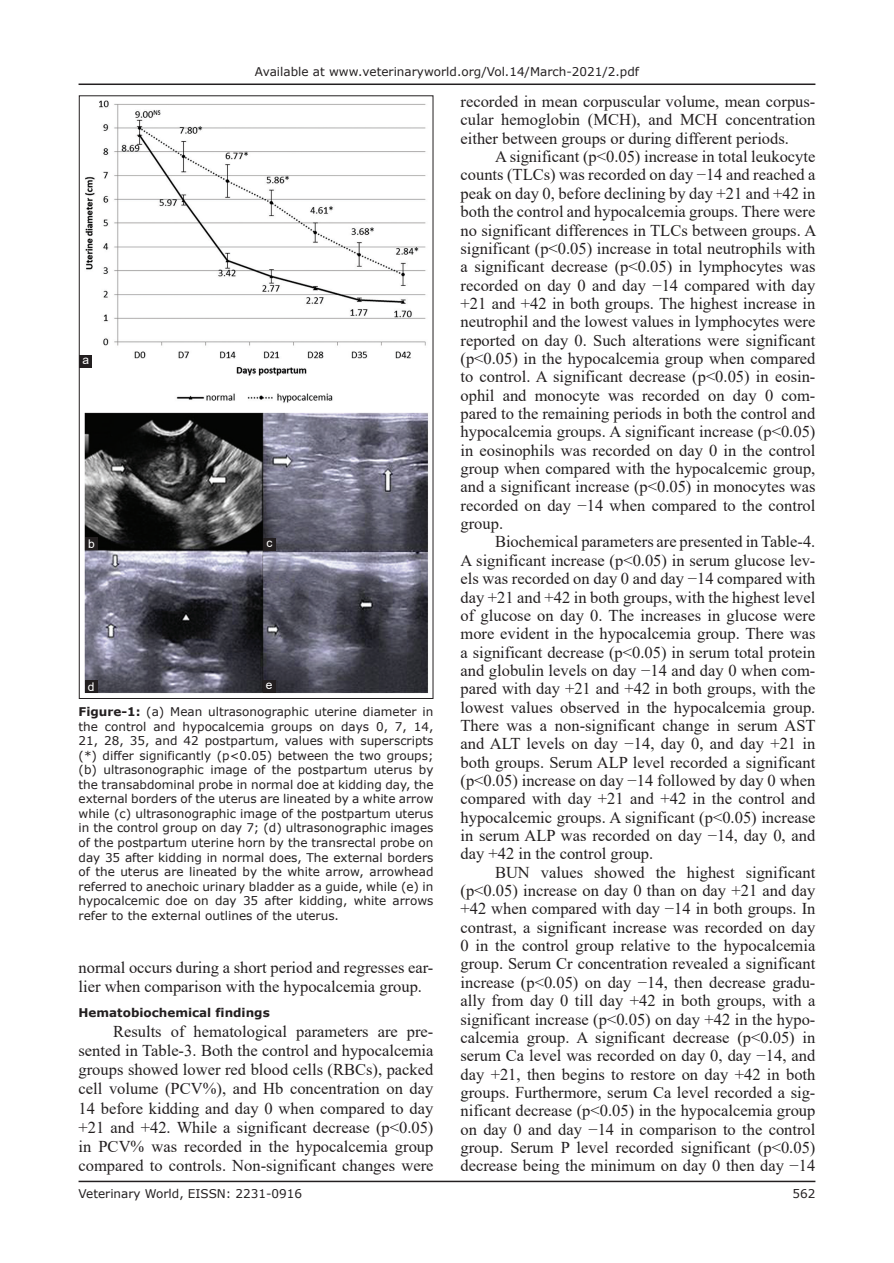
<style>
.page{position:relative;width:894px;height:1263px;background:#fff}
.page>*{position:absolute;margin:0;border:0;box-sizing:border-box;transform-origin:0 0}
.TX{font:16.5px/18.3px "Times New Roman";color:#231f20;text-align:justify}
.FGC{font:12px/14.5px "Verdana";color:#231f20;text-align:justify}
.t1{font:700 12px "Verdana";color:#231f20}
.LABEL{font:12px "Arial";color:#fff}
.s1{font-weight:700}
</style>
<div class="page">
<hr style="left:78px;top:1180px;width:737px;height:2px;background:#231f20">
<hr style="left:78px;top:83px;width:737px;height:2px;background:#231f20">
<img style="left:81px;top:100px;width:348px;height:593px">
<div style="left:85px;top:680px;width:13px;height:12px;background:#231f20"></div>
<div style="left:263px;top:537px;width:13px;height:13px;background:#231f20"></div>
<div style="left:85px;top:537px;width:13px;height:13px;background:#231f20"></div>
<div style="left:79px;top:355px;width:13px;height:12px;background:#231f20"></div>
<div style="left:263px;top:680px;width:12px;height:12px;background:#231f20"></div>
<p class="FGC" style="left:255px;top:64px;width:385px">Available at www.veterinaryworld.org/Vol.14/March-2021/2.pdf</p>
<p class="LABEL" style="left:82px;top:352px;width:8px">a</p>
<p class="LABEL" style="left:88px;top:535px;width:8px">b</p>
<p class="LABEL" style="left:266px;top:535px;width:7px">c</p>
<p class="LABEL" style="left:88px;top:678px;width:8px">d</p>
<p class="LABEL" style="left:266px;top:677px;width:8px">e</p>
<p class="FGC" style="left:78px;top:704px;width:356px"><span class="s1">Figure-1:</span> (a) Mean ultrasonographic uterine diameter in the control and hypocalcemia groups on days 0, 7, 14, 21, 28, 35, and 42 postpartum, values with superscripts (*) differ significantly (p&lt;0.05) between the two groups; (b) ultrasonographic image of the postpartum uterus by the transabdominal probe in normal doe at kidding day, the external borders of the uterus are lineated by a white arrow while (c) ultrasonographic image of the postpartum uterus in the control group on day 7; (d) ultrasonographic images of the postpartum uterine horn by the transrectal probe on day 35 after kidding in normal does, The external borders of the uterus are lineated by the white arrow, arrowhead referred to anechoic urinary bladder as a guide, while (e) in hypocalcemic doe on day 35 after kidding, white arrows refer to the external outlines of the uterus.</p>
<p class="TX" style="left:78px;top:957px;width:356px;line-height:19.2px">normal occurs during a short period and regresses ear&shy;lier when comparison with the hypocalcemia group.</p>
<h2 class="t1" style="left:78px;top:1004px;width:193px">Hematobiochemical findings</h2>
<p class="TX" style="left:78px;top:1021px;width:356px;line-height:19.2px;text-indent:34px">Results of hematological parameters are pre&shy;sented in Table-3. Both the control and hypocalcemia groups showed lower red blood cells (RBCs), packed cell volume (PCV%), and Hb concentration on day 14 before kidding and day 0 when compared to day +21 and +42. While a significant decrease (p˂0.05) in PCV% was recorded in the hypocalcemia group compared to controls. Non-significant changes were</p>
<p class="TX" style="left:460px;top:92px;width:356px">recorded in mean corpuscular volume, mean corpus&shy;cular hemoglobin (MCH), and MCH concentration either between groups or during different periods.</p>
<p class="TX" style="left:460px;top:147px;width:357px;text-indent:34px">A significant (p˂0.05) increase in total leukocyte counts (TLCs) was recorded on day −14 and reached a peak on day 0, before declining by day +21 and +42 in both the control and hypocalcemia groups. There were no significant differences in TLCs between groups. A significant (p˂0.05) increase in total neutrophils with a significant decrease (p˂0.05) in lymphocytes was recorded on day 0 and day −14 compared with day +21 and +42 in both groups. The highest increase in neutrophil and the lowest values in lymphocytes were reported on day 0. Such alterations were significant (p˂0.05) in the hypocalcemia group when compared to control. A significant decrease (p˂0.05) in eosin&shy;ophil and monocyte was recorded on day 0 com&shy;pared to the remaining periods in both the control and hypocalcemia groups. A significant increase (p˂0.05) in eosinophils was recorded on day 0 in the control group when compared with the hypocalcemic group, and a significant increase (p˂0.05) in monocytes was recorded on day −14 when compared to the control group.</p>
<p class="TX" style="left:460px;top:532px;width:356px;text-indent:34px">Biochemical parameters are presented in Table-4.<br>A significant increase (p˂0.05) in serum glucose lev&shy;els was recorded on day 0 and day −14 compared with day +21 and +42 in both groups, with the highest level of glucose on day 0. The increases in glucose were more evident in the hypocalcemia group. There was a significant decrease (p˂0.05) in serum total protein and globulin levels on day −14 and day 0 when com&shy;pared with day +21 and +42 in both groups, with the lowest values observed in the hypocalcemia group.<br>There was a non-significant change in serum AST and ALT levels on day −14, day 0, and day +21 in both groups. Serum ALP level recorded a significant (p˂0.05) increase on day −14 followed by day 0 when compared with day +21 and +42 in the control and hypocalcemic groups. A significant (p˂0.05) increase in serum ALP was recorded on day −14, day 0, and day +42 in the control group.</p>
<p class="TX" style="left:460px;top:862px;width:356px;text-indent:34px">BUN values showed the highest significant (p˂0.05) increase on day 0 than on day +21 and day +42 when compared with day −14 in both groups. In contrast, a significant increase was recorded on day 0 in the control group relative to the hypocalcemia group. Serum Cr concentration revealed a significant increase (p˂0.05) on day −14, then decrease gradu&shy;ally from day 0 till day +42 in both groups, with a significant increase (p˂0.05) on day +42 in the hypo&shy;calcemia group. A significant decrease (p˂0.05) in serum Ca level was recorded on day 0, day −14, and day +21, then begins to restore on day +42 in both groups. Furthermore, serum Ca level recorded a sig&shy;nificant decrease (p˂0.05) in the hypocalcemia group on day 0 and day −14 in comparison to the control group. Serum P level recorded significant (p˂0.05) decrease being the minimum on day 0 then day −14</p>
<p class="FGC" style="left:78px;top:1186px;width:225px">Veterinary World, EISSN: 2231-0916</p>
<p class="FGC" style="left:792px;top:1186px;width:24px">562</p>
</div>
